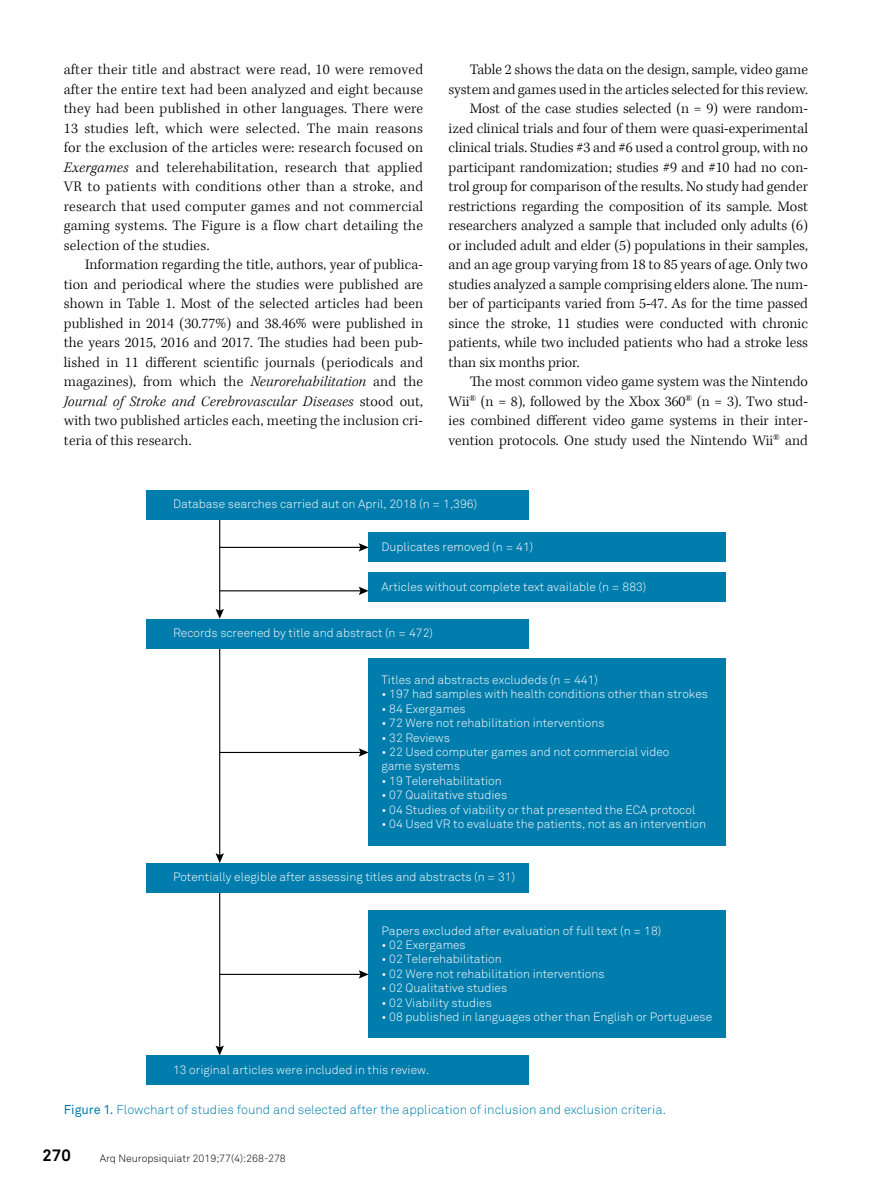
<style>
.page{position:relative;width:893px;height:1191px;background:#fff}
.page>*{position:absolute;margin:0;border:0;box-sizing:border-box;transform-origin:0 0}
.t1{font:700 16.5px "Akkurat Pro";color:#000}
.t2{font:300 15px/19.5px "Kepler Std";color:#000;text-align:justify}
.t3{font:12.75px "Akkurat Light Pro";color:#007dac}
.t4{font:12px/14.4px "Akkurat Light Pro";color:#fff}
.t5{font:10.5px "Akkurat Light Pro";color:#000}
.s1{font-style:italic}
.s2{font-family:"Akkurat Pro"}
</style>
<div class="page">
<hr style="left:219px;top:520px;width:1px;height:92px;background:#000">
<svg style="left:216px;top:609px;width:8px;height:10px"></svg>
<hr style="left:219px;top:644px;width:1px;height:212px;background:#000">
<svg style="left:216px;top:853px;width:8px;height:10px"></svg>
<hr style="left:219px;top:893px;width:1px;height:155px;background:#000">
<svg style="left:216px;top:1045px;width:8px;height:10px"></svg>
<hr style="left:220px;top:752px;width:142px;height:1px;background:#000">
<svg style="left:359px;top:748px;width:10px;height:8px"></svg>
<hr style="left:220px;top:547px;width:142px;height:1px;background:#000">
<svg style="left:359px;top:543px;width:10px;height:8px"></svg>
<hr style="left:220px;top:590px;width:142px;height:1px;background:#000">
<svg style="left:359px;top:586px;width:10px;height:9px"></svg>
<hr style="left:220px;top:973px;width:142px;height:2px;background:#000">
<svg style="left:359px;top:970px;width:10px;height:8px"></svg>
<div style="left:146px;top:490px;width:383px;height:30px;background:#007dac"></div>
<div style="left:146px;top:619px;width:383px;height:29px;background:#007dac"></div>
<div style="left:146px;top:863px;width:383px;height:30px;background:#007dac"></div>
<div style="left:146px;top:1055px;width:383px;height:30px;background:#007dac"></div>
<div style="left:369px;top:532px;width:357px;height:30px;background:#007dac"></div>
<div style="left:369px;top:572px;width:357px;height:30px;background:#007dac"></div>
<div style="left:369px;top:659px;width:357px;height:187px;background:#007dac"></div>
<div style="left:369px;top:910px;width:357px;height:128px;background:#007dac"></div>
<p class="t2" style="left:64px;top:60px;width:361px">after their title and abstract were read, 10 were removed after the entire text had been analyzed and eight because they had been published in other languages. There were 13 studies left, which were selected. The main reasons for the exclusion of the articles were: research focused on <span class="s1">Exergames</span> and telerehabilitation, research that applied VR to patients with conditions other than a stroke, and research that used computer games and not commercial gaming systems. The Figure is a flow chart detailing the selection of the studies.</p>
<p class="t2" style="left:64px;top:255px;width:361px;text-indent:21px">Information regarding the title, authors, year of publica&shy;tion and periodical where the studies were published are shown in Table 1. Most of the selected articles had been published in 2014 (30.77%) and 38.46% were published in the years 2015, 2016 and 2017. The studies had been pub&shy;lished in 11 different scientific journals (periodicals and magazines), from which the <span class="s1">Neurorehabilitation</span> and the <span class="s1">Journal of Stroke and Cerebrovascular Diseases</span> stood out, with two published articles each, meeting the inclusion cri&shy;teria of this research.</p>
<p class="t2" style="left:470px;top:60px;width:340px">Table 2 shows the data on the design, sample, video game</p>
<p class="t2" style="left:449px;top:80px;width:361px">system and games used in the articles selected for this review.</p>
<p class="t2" style="left:470px;top:99px;width:340px">Most of the case studies selected (n = 9) were random-</p>
<p class="t2" style="left:449px;top:119px;width:361px">ized clinical trials and four of them were quasi-experimental</p>
<p class="t2" style="left:449px;top:138px;width:361px">clinical trials. Studies #3 and #6 used a control group, with no</p>
<p class="t2" style="left:449px;top:158px;width:361px">participant randomization; studies #9 and #10 had no con-</p>
<p class="t2" style="left:449px;top:177px;width:361px">trol group for comparison of the results. No study had gender</p>
<p class="t2" style="left:449px;top:197px;width:361px">restrictions regarding the composition of its sample. Most</p>
<p class="t2" style="left:449px;top:216px;width:361px">researchers analyzed a sample that included only adults (6)</p>
<p class="t2" style="left:449px;top:236px;width:361px">or included adult and elder (5) populations in their samples,</p>
<p class="t2" style="left:449px;top:255px;width:361px">and an age group varying from 18 to 85 years of age. Only two</p>
<p class="t2" style="left:449px;top:275px;width:361px">studies analyzed a sample comprising elders alone. The num-</p>
<p class="t2" style="left:449px;top:294px;width:361px">ber of participants varied from 5-47. As for the time passed</p>
<p class="t2" style="left:449px;top:314px;width:361px">since the stroke, 11 studies were conducted with chronic</p>
<p class="t2" style="left:449px;top:333px;width:361px">patients, while two included patients who had a stroke less</p>
<p class="t2" style="left:449px;top:353px;width:133px">than six months prior.</p>
<p class="t2" style="left:470px;top:372px;width:340px">The most common video game system was the Nintendo</p>
<p class="t2" style="left:449px;top:392px;width:361px">Wii<sup>®</sup> (n = 8), followed by the Xbox 360<sup>®</sup> (n = 3). Two stud-</p>
<p class="t2" style="left:449px;top:411px;width:361px">ies combined different video game systems in their inter-</p>
<p class="t2" style="left:449px;top:431px;width:361px">vention protocols. One study used the Nintendo Wii<sup>®</sup> and</p>
<p class="t4" style="left:173px;top:497px;width:306px">Database searches carried aut on April, 2018 (n = 1,396)</p>
<p class="t4" style="left:381px;top:539px;width:153px">Duplicates removed (n = 41)</p>
<p class="t4" style="left:381px;top:579px;width:266px">Articles without complete text available (n = 883)</p>
<p class="t4" style="left:173px;top:626px;width:262px">Records screened by title and abstract (n = 472)</p>
<p class="t4" style="left:381px;top:672px;width:218px">Titles and abstracts excludeds (n = 441)</p>
<p class="t4" style="left:381px;top:687px;width:328px">• 197 had samples with health conditions other than strokes</p>
<p class="t4" style="left:381px;top:701px;width:86px">• 84 Exergames</p>
<p class="t4" style="left:381px;top:716px;width:225px">• 72 Were not rehabilitation interventions</p>
<p class="t4" style="left:381px;top:730px;width:70px">• 32 Reviews</p>
<p class="t4" style="left:381px;top:744px;width:289px">• 22 Used computer games and not commercial video game systems</p>
<p class="t4" style="left:381px;top:773px;width:122px">• 19 Telerehabilitation</p>
<p class="t4" style="left:381px;top:788px;width:127px">• 07 Qualitative studies</p>
<p class="t4" style="left:381px;top:802px;width:315px">• 04 Studies of viability or that presented the ECA protocol</p>
<p class="t4" style="left:381px;top:816px;width:326px">• 04 Used VR to evaluate the patients, not as an intervention</p>
<p class="t4" style="left:173px;top:870px;width:344px">Potentially elegible after assessing titles and abstracts (n = 31)</p>
<p class="t4" style="left:381px;top:923px;width:281px">Papers excluded after evaluation of full text (n = 18)</p>
<p class="t4" style="left:381px;top:937px;width:86px">• 02 Exergames</p>
<p class="t4" style="left:381px;top:952px;width:122px">• 02 Telerehabilitation</p>
<p class="t4" style="left:381px;top:966px;width:225px">• 02 Were not rehabilitation interventions</p>
<p class="t4" style="left:381px;top:981px;width:127px">• 02 Qualitative studies</p>
<p class="t4" style="left:381px;top:995px;width:112px">• 02 Viability studies</p>
<p class="t4" style="left:381px;top:1009px;width:332px">• 08 published in languages other than English or Portuguese</p>
<p class="t4" style="left:173px;top:1062px;width:258px">13 original articles were included in this review.</p>
<p class="t3" style="left:64px;top:1101px;width:604px"><span class="s2">Figure 1.</span> Flowchart of studies found and selected after the application of inclusion and exclusion criteria.</p>
<p class="t1" style="left:43px;top:1145px;width:30px">270</p>
<p class="t5" style="left:100px;top:1151px;width:188px">Arq Neuropsiquiatr 2019;77(4):268-278</p>
</div>
